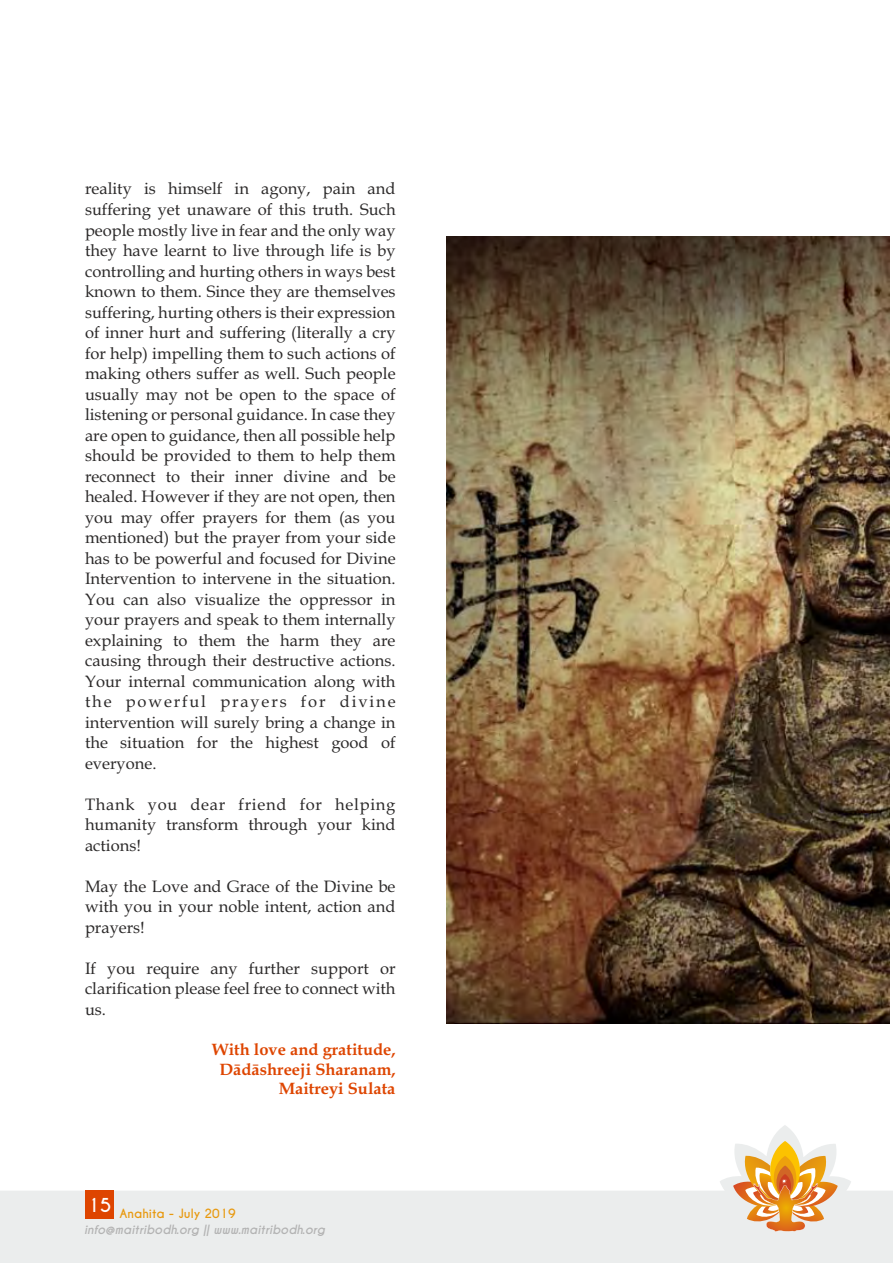
<style>
.page{position:relative;width:893px;height:1263px;background:#fff}
.page>*{position:absolute;margin:0;border:0;box-sizing:border-box;transform-origin:0 0}
.t1{font:700 18px "Caviar Dreams";color:#fff}
.t2{font:16.5px/20.5px "Book Antiqua";color:#2b2929;text-align:justify}
.t3{font:700 16.5px/19.6px "Book Antiqua";color:#de4500;text-align:right}
.t4{font:italic 700 12px "Caviar Dreams";color:#b3b3b3}
.t5{font:700 12px "Caviar Dreams";color:#e8990f}
</style>
<div class="page">
<svg style="left:0;top:1125px;width:893px;height:138px;fill:#ebeded"></svg>
<svg style="left:770px;top:1141px;width:30px;height:59px"></svg>
<svg style="left:733px;top:1155px;width:105px;height:76px;background:#eab87a"></svg>
<div style="left:85px;top:1190px;width:29px;height:29px;background:#de4500"></div>
<img style="left:446px;top:237px;width:443px;height:787px">
<p class="t2" style="left:85px;top:181px;width:312px">reality is himself in agony, pain and suffering yet unaware of this truth. Such people mostly live in fear and the only way they have learnt to live through life is by controlling and hurting others in ways best known to them. Since they are themselves suffering, hurting others is their expression of inner hurt and suffering (literally a cry for help) impelling them to such actions of making others suffer as well. Such people usually may not be open to the space of listening or personal guidance. In case they are open to guidance, then all possible help should be provided to them to help them reconnect to their inner divine and be healed. However if they are not open, then you may offer prayers for them (as you mentioned) but the prayer from your side has to be powerful and focused for Divine Intervention to intervene in the situation.<br>You can also visualize the oppressor in your prayers and speak to them internally explaining to them the harm they are causing through their destructive actions.<br>Your internal communication along with the powerful prayers for divine intervention will surely bring a change in the situation for the highest good of everyone.</p>
<p class="t2" style="left:85px;top:796px;width:312px">Thank you dear friend for helping humanity transform through your kind actions!</p>
<p class="t2" style="left:85px;top:878px;width:312px">May the Love and Grace of the Divine be with you in your noble intent, action and prayers!</p>
<p class="t2" style="left:85px;top:960px;width:312px">If you require any further support or clarification please feel free to connect with us.</p>
<p class="t3" style="left:212px;top:1041px;width:185px">With love and gratitude,<br>Dādāshreeji Sharanam,<br>Maitreyi Sulata</p>
<p class="t1" style="left:87px;top:1198px;width:26px">15</p>
<p class="t4" style="left:84px;top:1225px;width:243px">info@maitribodh.org || www.maitribodh.org</p>
<p class="t5" style="left:119px;top:1209px;width:118px">Anahita - July 2019</p>
</div>
